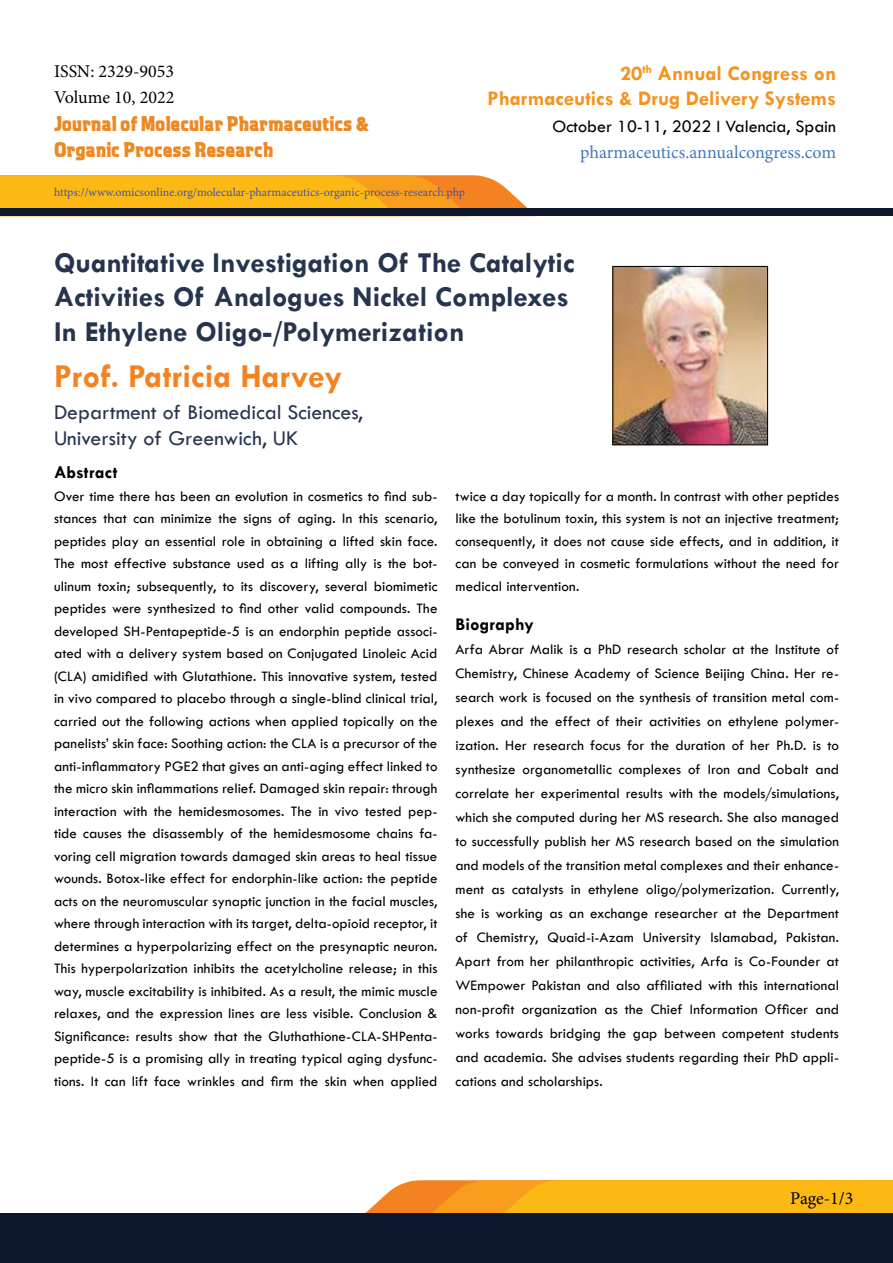
<style>
.page{position:relative;width:893px;height:1263px;background:#fff}
.page>*{position:absolute;margin:0;border:0;box-sizing:border-box;transform-origin:0 0}
.t1{font:700 33.75px "Tw Cen";color:#f58220}
.t2{font:700 29.1px/35px "Tw Cen";color:#26344e}
.t3{font:21.75px/26.1px "Tw Cen";color:#26344e}
.t4{font:800 21.3px/25.5px "Aquatic";color:#ec8923}
.t5{font:700 21px/25.2px "Tw Cen";color:#f4931f;text-align:right}
.t6{font:18px "Minion Pro";color:#000}
.t7{font:18px "Tw Cen";color:#000}
.t8{font:18px "Minion Pro";color:#4179bd}
.t9{font:700 18px "Tw Cen";letter-spacing:.01em;color:#000}
.t10{font:15px/22.5px "Tw Cen";letter-spacing:.005em;color:#000;text-align:justify}
.t11{font:12px "Minion Pro";color:#4752a3}
</style>
<div class="page">
<svg style="left:0;top:175px;width:528px;height:33px"></svg>
<div style="left:0;top:208px;width:893px;height:8px;background:#0d172d"></div>
<svg style="left:365px;top:1180px;width:528px;height:33px"></svg>
<div style="left:0;top:1213px;width:893px;height:50px;background:#0d172d"></div>
<img style="left:614px;top:268px;width:152px;height:175px">
<div style="left:612px;top:266px;width:156px;height:179px;border:1px solid #000"></div>
<p class="t6" style="left:54px;top:59px;width:122px">ISSN: 2329-9053</p>
<p class="t6" style="left:54px;top:85px;width:122px">Volume 10, 2022</p>
<h3 class="t4" style="left:54px;top:111px;width:317px">Journal of Molecular Pharmaceutics &amp;<br>Organic Process Research</h3>
<p class="t11" style="left:54px;top:184px;width:413px">https://www.omicsonline.org/molecular-pharmaceutics-organic-process-research.php</p>
<h3 class="t5" style="left:487px;top:60px;width:350px">20<sup>th</sup> Annual Congress on<br>Pharmaceutics &amp; Drug Delivery Systems</h3>
<p class="t7" style="left:552px;top:116px;width:285px">October 10-11, 2022 I Valencia, Spain</p>
<p class="t8" style="left:580px;top:140px;width:257px">pharmaceutics.annualcongress.com</p>
<h2 class="t2" style="left:54px;top:244px;width:522px">Quantitative Investigation Of The Catalytic<br>Activities Of Analogues Nickel Complexes<br>In Ethylene Oligo-/Polymerization</h2>
<h1 class="t1" style="left:54px;top:356px;width:290px">Prof. Patricia Harvey</h1>
<h3 class="t3" style="left:54px;top:399px;width:310px">Department of Biomedical Sciences,<br>University of Greenwich, UK</h3>
<p class="t9" style="left:54px;top:462px;width:65px">Abstract</p>
<p class="t10" style="left:54px;top:485px;width:385px">Over time there has been an evolution in cosmetics to find sub&shy;stances that can minimize the signs of aging. In this scenario, peptides play an essential role in obtaining a lifted skin face.<br>The most effective substance used as a lifting ally is the bot&shy;ulinum toxin; subsequently, to its discovery, several biomimetic peptides were synthesized to find other valid compounds. The developed SH-Pentapeptide-5 is an endorphin peptide associ&shy;ated with a delivery system based on Conjugated Linoleic Acid (CLA) amidified with Glutathione. This innovative system, tested in vivo compared to placebo through a single-blind clinical trial, carried out the following actions when applied topically on the panelists’ skin face: Soothing action: the CLA is a precursor of the anti-inflammatory PGE2 that gives an anti-aging effect linked to the micro skin inflammations relief. Damaged skin repair: through interaction with the hemidesmosomes. The in vivo tested pep&shy;tide causes the disassembly of the hemidesmosome chains fa&shy;voring cell migration towards damaged skin areas to heal tissue wounds. Botox-like effect for endorphin-like action: the peptide acts on the neuromuscular synaptic junction in the facial muscles, where through interaction with its target, delta-opioid receptor, it determines a hyperpolarizing effect on the presynaptic neuron.<br>This hyperpolarization inhibits the acetylcholine release; in this way, muscle excitability is inhibited. As a result, the mimic muscle relaxes, and the expression lines are less visible. Conclusion &amp; Significance: results show that the Gluthathione-CLA-SHPenta&shy;peptide-5 is a promising ally in treating typical aging dysfunc&shy;tions. It can lift face wrinkles and firm the skin when applied</p>
<p class="t10" style="left:455px;top:485px;width:385px">twice a day topically for a month. In contrast with other peptides like the botulinum toxin, this system is not an injective treatment; consequently, it does not cause side effects, and in addition, it can be conveyed in cosmetic formulations without the need for medical intervention.</p>
<p class="t9" style="left:455px;top:614px;width:80px">Biography</p>
<p class="t10" style="left:455px;top:638px;width:385px;line-height:24px">Arfa Abrar Malik is a PhD research scholar at the Institute of Chemistry, Chinese Academy of Science Beijing China. Her re&shy;search work is focused on the synthesis of transition metal com&shy;plexes and the effect of their activities on ethylene polymer&shy;ization. Her research focus for the duration of her Ph.D. is to synthesize organometallic complexes of Iron and Cobalt and correlate her experimental results with the models/simulations, which she computed during her MS research. She also managed to successfully publish her MS research based on the simulation and models of the transition metal complexes and their enhance&shy;ment as catalysts in ethylene oligo/polymerization. Currently, she is working as an exchange researcher at the Department of Chemistry, Quaid-i-Azam University Islamabad, Pakistan.<br>Apart from her philanthropic activities, Arfa is Co-Founder at WEmpower Pakistan and also affiliated with this international non-profit organization as the Chief Information Officer and works towards bridging the gap between competent students and academia. She advises students regarding their PhD appli&shy;cations and scholarships.</p>
<p class="t6" style="left:790px;top:1186px;width:65px">Page-1/3</p>
</div>
